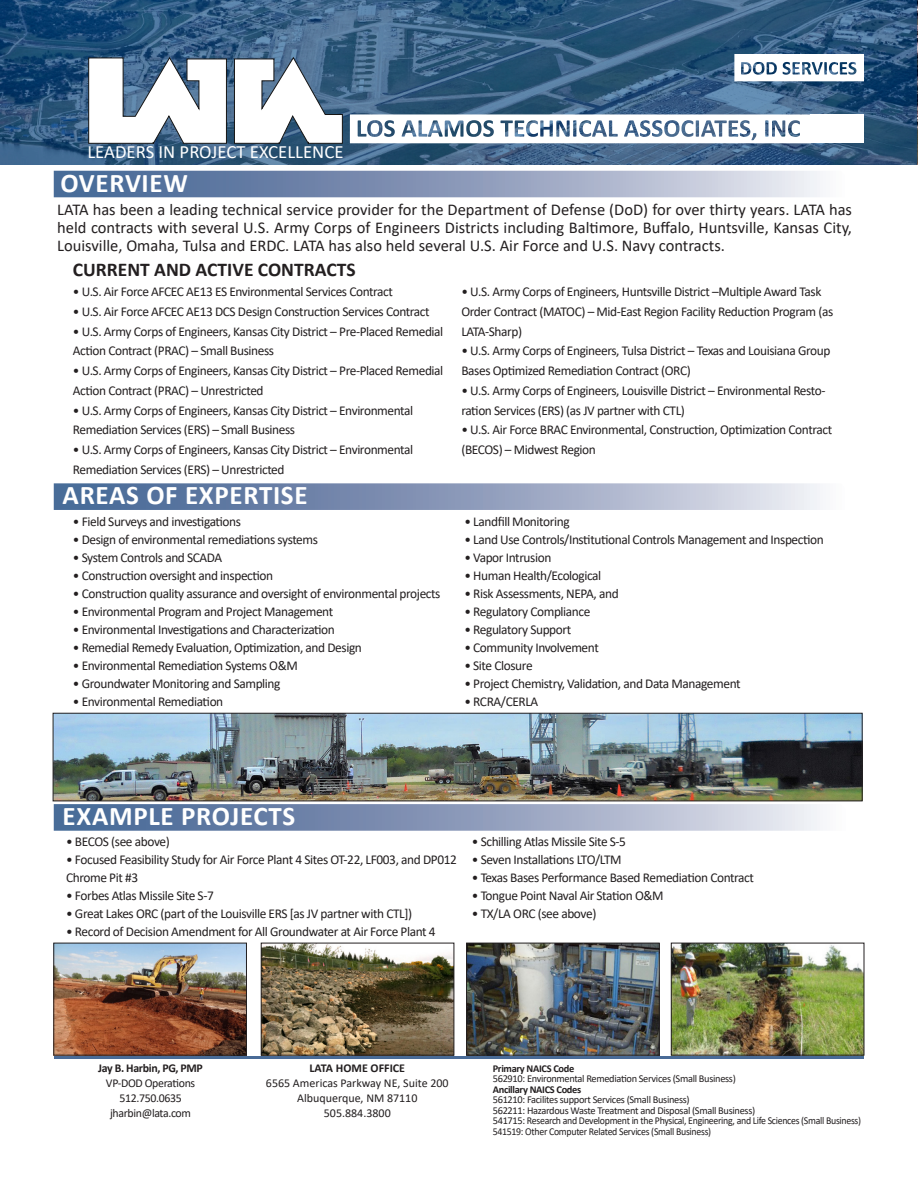
<style>
.page{position:relative;width:918px;height:1188px;background:#fff}
.page>*{position:absolute;margin:0;border:0;box-sizing:border-box;transform-origin:0 0}
.t1{font:700 27px "Calibri";letter-spacing:.025em;color:#fff}
.t2{font:700 19.5px "Calibri";color:#231f20}
.t3{font:18.75px "Calibri";color:#fff}
.t4{font:16.5px/18px "Calibri";color:#231f20;text-align:justify}
.t5{font:13.5px/19.8px "Calibri";letter-spacing:-.03em;color:#231f20}
.t6{font:12px "Calibri";color:#231f20}
.t7{font:12px "Calibri";letter-spacing:-.03em;color:#231f20}
.t8{font:700 12px "Calibri";letter-spacing:-.03em;color:#231f20}
.t9{font:700 12px "Calibri";color:#231f20}
.t10{font:10.5px "Calibri";letter-spacing:-.03em;color:#231f20}
.t11{font:10.5px "Calibri";letter-spacing:-.03em;color:#231f20;scale:.94 1}
.t12{font:700 10.5px "Calibri";letter-spacing:-.03em;color:#231f20}
</style>
<div class="page">
<svg style="left:1px;top:0;width:916px;height:164px;background:#325b80"></svg>
<svg style="left:734px;top:54px;width:130px;height:27px"></svg>
<svg style="left:350px;top:114px;width:461px;height:29px"></svg>
<div style="left:811px;top:114px;width:53px;height:29px;background:#fff"></div>
<svg style="left:88px;top:57px;width:139px;height:87px"></svg>
<svg style="left:234px;top:57px;width:109px;height:87px"></svg>
<svg style="left:54px;top:171px;width:766px;height:26px;background:#8d9dbb"></svg>
<img style="left:55px;top:715px;width:805px;height:84px">
<div style="left:53px;top:713px;width:809px;height:88px;border:1px solid #231f20"></div>
<svg style="left:54px;top:483px;width:766px;height:27px;background:#8f9fbc"></svg>
<svg style="left:54px;top:804px;width:766px;height:27px;background:#8f9fbc"></svg>
<img style="left:56px;top:945px;width:189px;height:108px">
<div style="left:54px;top:943px;width:193px;height:112px;border:1px solid #231f20"></div>
<img style="left:263px;top:945px;width:189px;height:108px">
<div style="left:261px;top:943px;width:193px;height:112px;border:1px solid #231f20"></div>
<img style="left:468px;top:945px;width:189px;height:108px">
<div style="left:466px;top:943px;width:193px;height:112px;border:1px solid #231f20"></div>
<img style="left:673px;top:945px;width:189px;height:108px">
<div style="left:671px;top:943px;width:193px;height:112px;border:1px solid #231f20"></div>
<hr style="left:54px;top:1057px;width:810px;height:2px;background:#496b97">
<p class="t3" style="left:87px;top:138px;width:258px">LEADERS IN PROJECT EXCELLENCE</p>
<p class="t1" style="left:61px;top:164px;width:129px">OVERVIEW</p>
<p class="t4" style="left:57px;top:200px;width:796px">LATA has been a leading technical service provider for the Department of Defense (DoD) for over thirty years. LATA has held contracts with several U.S. Army Corps of Engineers Districts including Baltimore, Buffalo, Huntsville, Kansas City, Louisville, Omaha, Tulsa and ERDC. LATA has also held several U.S. Air Force and U.S. Navy contracts.</p>
<p class="t2" style="left:73px;top:256px;width:284px">CURRENT AND ACTIVE CONTRACTS</p>
<p class="t5" style="left:73px;top:282px;width:322px">• U.S. Air Force AFCEC AE13 ES Environmental Services Contract</p>
<p class="t5" style="left:73px;top:301px;width:358px">• U.S. Air Force AFCEC AE13 DCS Design Construction Services Contract</p>
<p class="t5" style="left:73px;top:321px;width:372px">• U.S. Army Corps of Engineers, Kansas City District – Pre-Placed Remedial<br>Action Contract (PRAC) – Small Business</p>
<p class="t5" style="left:73px;top:360px;width:372px">• U.S. Army Corps of Engineers, Kansas City District – Pre-Placed Remedial<br>Action Contract (PRAC) – Unrestricted</p>
<p class="t5" style="left:73px;top:400px;width:342px">• U.S. Army Corps of Engineers, Kansas City District – Environmental<br>Remediation Services (ERS) – Small Business</p>
<p class="t5" style="left:73px;top:439px;width:342px">• U.S. Army Corps of Engineers, Kansas City District – Environmental<br>Remediation Services (ERS) – Unrestricted</p>
<p class="t1" style="left:63px;top:476px;width:246px">AREAS OF EXPERTISE</p>
<p class="t5" style="left:73px;top:511px;width:170px">• Field Surveys and investigations</p>
<p class="t5" style="left:73px;top:529px;width:247px">• Design of environmental remediations systems</p>
<p class="t5" style="left:73px;top:547px;width:151px">• System Controls and SCADA</p>
<p class="t5" style="left:73px;top:565px;width:202px">• Construction oversight and inspection</p>
<p class="t5" style="left:73px;top:583px;width:369px">• Construction quality assurance and oversight of environmental projects</p>
<p class="t5" style="left:73px;top:601px;width:262px">• Environmental Program and Project Management</p>
<p class="t5" style="left:73px;top:619px;width:264px">• Environmental Investigations and Characterization</p>
<p class="t5" style="left:73px;top:637px;width:291px">• Remedial Remedy Evaluation, Optimization, and Design</p>
<p class="t5" style="left:73px;top:655px;width:226px">• Environmental Remediation Systems O&amp;M</p>
<p class="t5" style="left:73px;top:673px;width:209px">• Groundwater Monitoring and Sampling</p>
<p class="t5" style="left:73px;top:691px;width:152px">• Environmental Remediation</p>
<p class="t5" style="left:461px;top:282px;width:373px">• U.S. Army Corps of Engineers, Huntsville District –Multiple Award Task<br>Order Contract (MATOC) – Mid-East Region Facility Reduction Program (as<br>LATA-Sharp)</p>
<p class="t5" style="left:461px;top:341px;width:370px">• U.S. Army Corps of Engineers, Tulsa District – Texas and Louisiana Group<br>Bases Optimized Remediation Contract (ORC)</p>
<p class="t5" style="left:461px;top:380px;width:366px">• U.S. Army Corps of Engineers, Louisville District – Environmental Resto&shy;ration Services (ERS) (as JV partner with CTL)</p>
<p class="t5" style="left:461px;top:420px;width:372px">• U.S. Air Force BRAC Environmental, Construction, Optimization Contract (BECOS) – Midwest Region</p>
<p class="t5" style="left:464px;top:511px;width:107px">• Landfill Monitoring</p>
<p class="t5" style="left:464px;top:529px;width:361px">• Land Use Controls/Institutional Controls Management and Inspection</p>
<p class="t5" style="left:464px;top:547px;width:89px">• Vapor Intrusion</p>
<p class="t5" style="left:464px;top:565px;width:139px">• Human Health/Ecological</p>
<p class="t5" style="left:464px;top:583px;width:156px">• Risk Assessments, NEPA, and</p>
<p class="t5" style="left:464px;top:601px;width:128px">• Regulatory Compliance</p>
<p class="t5" style="left:464px;top:619px;width:108px">• Regulatory Support</p>
<p class="t5" style="left:464px;top:637px;width:136px">• Community Involvement</p>
<p class="t5" style="left:464px;top:655px;width:70px">• Site Closure</p>
<p class="t5" style="left:464px;top:673px;width:278px">• Project Chemistry, Validation, and Data Management</p>
<p class="t5" style="left:464px;top:691px;width:75px">• RCRA/CERLA</p>
<p class="t1" style="left:63px;top:797px;width:234px">EXAMPLE PROJECTS</p>
<p class="t5" style="left:66px;top:832px;width:105px">• BECOS (see above)</p>
<p class="t5" style="left:66px;top:851px;width:392px;line-height:18px">• Focused Feasibility Study for Air Force Plant 4 Sites OT-22, LF003, and DP012<br>Chrome Pit #3</p>
<p class="t5" style="left:66px;top:886px;width:149px">• Forbes Atlas Missile Site S-7</p>
<p class="t5" style="left:66px;top:904px;width:348px">• Great Lakes ORC (part of the Louisville ERS [as JV partner with CTL])</p>
<p class="t5" style="left:66px;top:922px;width:371px">• Record of Decision Amendment for All Groundwater at Air Force Plant 4</p>
<p class="t5" style="left:472px;top:832px;width:156px">• Schilling Atlas Missile Site S-5</p>
<p class="t5" style="left:472px;top:850px;width:151px">• Seven Installations LTO/LTM</p>
<p class="t5" style="left:472px;top:868px;width:284px">• Texas Bases Performance Based Remediation Contract</p>
<p class="t5" style="left:472px;top:886px;width:193px">• Tongue Point Naval Air Station O&amp;M</p>
<p class="t5" style="left:472px;top:904px;width:126px">• TX/LA ORC (see above)</p>
<p class="t8" style="left:98px;top:1060px;width:106px">Jay B. Harbin, PG, PMP</p>
<p class="t7" style="left:106px;top:1075px;width:91px">VP-DOD Operations</p>
<p class="t7" style="left:119px;top:1090px;width:64px">512.750.0635</p>
<p class="t7" style="left:110px;top:1105px;width:82px">jharbin@lata.com</p>
<p class="t9" style="left:309px;top:1060px;width:97px">LATA HOME OFFICE</p>
<p class="t6" style="left:266px;top:1075px;width:184px">6565 Americas Parkway NE, Suite 200</p>
<p class="t6" style="left:297px;top:1090px;width:122px">Albuquerque, NM 87110</p>
<p class="t6" style="left:324px;top:1105px;width:68px">505.884.3800</p>
<p class="t12" style="left:493px;top:1061px;width:83px">Primary NAICS Code</p>
<p class="t10" style="left:493px;top:1071px;width:245px">562910: Environmental Remediation Services (Small Business)</p>
<p class="t12" style="left:493px;top:1082px;width:90px">Ancillary NAICS Codes</p>
<p class="t10" style="left:493px;top:1092px;width:199px">561210: Facilites support Services (Small Business)</p>
<p class="t10" style="left:493px;top:1103px;width:264px">562211: Hazardous Waste Treatment and Disposal (Small Business)</p>
<p class="t10" style="left:493px;top:1113px;width:370px">541715: Research and Development in the Physical, Engineering, and Life Sciences (Small Business)</p>
<p class="t11" style="left:493px;top:1124px;width:234px">541519: Other Computer Related Services (Small Business)</p>
</div>
